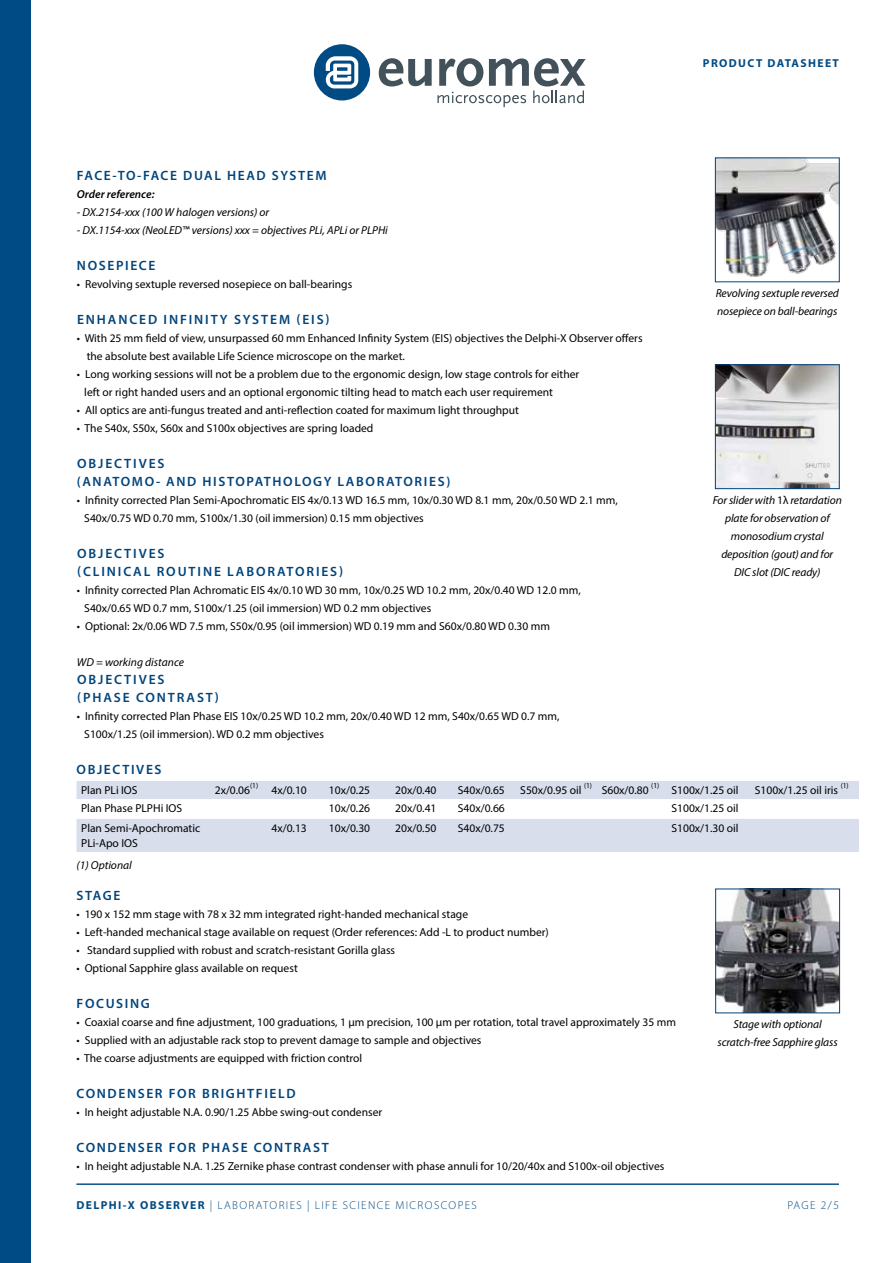
<style>
.page{position:relative;width:893px;height:1263px;background:#fff}
.page>*{position:absolute;margin:0;border:0;box-sizing:border-box;transform-origin:0 0}
.t1{font:600 13.5px/18px "Myriad Pro";letter-spacing:.12em;color:#00447c}
.t2{font:600 13.5px/18px "Myriad Pro";letter-spacing:.14em;color:#00447c;text-align:center}
.t3{font:11.55px/18px "Myriad Pro";color:#000}
.t4{font:italic 11.55px/18px "Myriad Pro";letter-spacing:-.01em;color:#000;text-align:center}
.t5{font:300 11.55px "Myriad Pro";letter-spacing:.12em;color:#004b85}
.t6{font:700 11.55px "Myriad Pro";letter-spacing:.12em;color:#004b85}
.t7{font:italic 600 11.55px "Myriad Pro";color:#000}
.t8{font:7.5px "Myriad Pro";color:#000}
.s1{font-style:normal}
.s2{font-weight:700}
</style>
<div class="page">
<div style="left:0;top:0;width:30px;height:1263px;background:#004b85"></div>
<svg style="left:314px;top:44px;width:56px;height:56px"></svg>
<svg style="left:379px;top:58px;width:207px;height:49px"></svg>
<hr style="left:77px;top:1184px;width:762px;height:1px;background:#004b85">
<img style="left:717px;top:891px;width:121px;height:120px">
<div style="left:715px;top:889px;width:125px;height:124px;border:1px solid #00447c"></div>
<svg style="left:717px;top:366px;width:120px;height:121px;background:#c6c5c6"></svg>
<div style="left:715px;top:364px;width:124px;height:125px;border:1px solid #00447c"></div>
<svg style="left:77px;top:781px;width:782px;height:71px;fill:#d8deec"></svg>
<img style="left:717px;top:160px;width:120px;height:117px">
<p class="t1" style="left:77px;top:166px;width:251px">FACE-TO-FACE DUAL HEAD SYSTEM</p>
<p class="t7" style="left:77px;top:187px;width:79px">Order reference:</p>
<p class="t4" style="left:77px;top:203px;width:194px">- DX.2154-xxx (100 W halogen versions) or</p>
<p class="t4" style="left:77px;top:221px;width:312px">- DX.1154-xxx (NeoLED™ versions) xxx = objectives PLi, APLi or PLPHi</p>
<p class="t1" style="left:77px;top:256px;width:80px">NOSEPIECE</p>
<p class="t3" style="left:77px;top:275px;width:277px">• Revolving sextuple reversed nosepiece on ball-bearings</p>
<p class="t1" style="left:77px;top:310px;width:19px">ENHANCED</p>
<p class="t1" style="left:164px;top:310px;width:14px">INFINITY</p>
<p class="t1" style="left:234px;top:310px;width:19px">SYSTEM</p>
<p class="t1" style="left:296px;top:310px;width:35px">(EIS)</p>
<p class="t3" style="left:87px;top:329px;width:557px;text-indent:-10px">• With 25 mm field of view, unsurpassed 60 mm Enhanced Infinity System (EIS) objectives the Delphi-X Observer offers the absolute best available Life Science microscope on the market.</p>
<p class="t3" style="left:84px;top:365px;width:496px;text-indent:-7px">• Long working sessions will not be a problem due to the ergonomic design, low stage controls for either left or right handed users and an optional ergonomic tilting head to match each user requirement</p>
<p class="t3" style="left:77px;top:401px;width:444px">• All optics are anti-fungus treated and anti-reflection coated for maximum light throughput</p>
<p class="t3" style="left:77px;top:419px;width:298px">• The S40x, S50x, S60x and S100x objectives are spring loaded</p>
<p class="t1" style="left:77px;top:454px;width:37px">OBJECTI</p>
<p class="t1" style="left:77px;top:454px;width:375px;text-indent:62px">VES<br>(ANATOMO- AND HISTOPATHOLOGY LABORATORIES)</p>
<p class="t3" style="left:84px;top:491px;width:535px;text-indent:-7px">• Infinity corrected Plan Semi-Apochromatic EIS 4x/0.13 WD 16.5 mm, 10x/0.30 WD 8.1 mm, 20x/0.50 WD 2.1 mm,<br>S40x/0.75 WD 0.70 mm, S100x/1.30 (oil immersion) 0.15 mm objectives</p>
<p class="t1" style="left:77px;top:544px;width:37px">OBJECTI</p>
<p class="t1" style="left:139px;top:544px;width:17px">VES</p>
<p class="t1" style="left:77px;top:562px;width:16px">(CLINICALROUTINELA</p>
<p class="t1" style="left:246px;top:562px;width:20px">BORATORIES</p>
<p class="t1" style="left:339px;top:562px;width:6px">)</p>
<p class="t3" style="left:84px;top:581px;width:498px;text-indent:-7px">• Infinity corrected Plan Achromatic EIS 4x/0.10 WD 30 mm, 10x/0.25 WD 10.2 mm, 20x/0.40 WD 12.0 mm,<br>S40x/0.65 WD 0.7 mm, S100x/1.25 (oil immersion) WD 0.2 mm objectives</p>
<p class="t3" style="left:77px;top:617px;width:475px">• Optional: 2x/0.06 WD 7.5 mm, S50x/0.95 (oil immersion) WD 0.19 mm and S60x/0.80 WD 0.30 mm</p>
<p class="t4" style="left:77px;top:653px;width:109px">WD = working distance</p>
<p class="t1" style="left:77px;top:670px;width:37px">OBJECTI</p>
<p class="t2" style="left:77px;top:670px;width:143px">VES<br>(PHASE CONTRAST)</p>
<p class="t3" style="left:84px;top:707px;width:477px;text-indent:-7px">• Infinity corrected Plan Phase EIS 10x/0.25 WD 10.2 mm, 20x/0.40 WD 12 mm, S40x/0.65 WD 0.7 mm,<br>S100x/1.25 (oil immersion). WD 0.2 mm objectives</p>
<p class="t1" style="left:77px;top:760px;width:87px">OBJ ECTIVES</p>
<p class="t6" style="left:703px;top:56px;width:138px">PRODUCT DATASHEET</p>
<p class="t4" style="left:716px;top:284px;width:125px;text-align:left">Revolving sextuple reversed nosepiece on ball-bearings</p>
<p class="t4" style="left:713px;top:491px;width:131px">For slider with <span class="s1">1λ</span> retardation plate for observation of monosodium crystal deposition (gout) and for<br>DIC slot (DIC ready)</p>
<p class="t8" style="left:250px;top:781px;width:10px">(1)</p>
<p class="t3" style="left:81px;top:781px;width:58px">Plan PLi IOS</p>
<p class="t3" style="left:215px;top:781px;width:37px">2x/0.06</p>
<p class="t3" style="left:271px;top:781px;width:37px">4x/0.10</p>
<p class="t3" style="left:329px;top:781px;width:43px">10x/0.25</p>
<p class="t3" style="left:395px;top:781px;width:43px">20x/0.40</p>
<p class="t3" style="left:458px;top:781px;width:49px">S40x/0.65</p>
<p class="t3" style="left:520px;top:781px;width:63px">S50x/0.95 oil</p>
<p class="t8" style="left:584px;top:781px;width:10px">(1)</p>
<p class="t8" style="left:651px;top:781px;width:10px">(1)</p>
<p class="t3" style="left:671px;top:781px;width:69px">S100x/1.25 oil</p>
<p class="t3" style="left:755px;top:781px;width:85px">S100x/1.25 oil iris</p>
<p class="t8" style="left:841px;top:781px;width:10px">(1)</p>
<p class="t3" style="left:602px;top:781px;width:49px">S60x/0.80</p>
<p class="t3" style="left:81px;top:799px;width:103px">Plan Phase PLPHi IOS</p>
<p class="t3" style="left:329px;top:799px;width:43px">10x/0.26</p>
<p class="t3" style="left:395px;top:799px;width:43px">20x/0.41</p>
<p class="t3" style="left:458px;top:799px;width:49px">S40x/0.66</p>
<p class="t3" style="left:671px;top:799px;width:69px">S100x/1.25 oil</p>
<p class="t3" style="left:81px;top:821px;width:121px;line-height:15px">Plan Semi-Apochromatic<br>PLi-Apo IOS</p>
<p class="t3" style="left:271px;top:819px;width:37px">4x/0.13</p>
<p class="t3" style="left:329px;top:819px;width:43px">10x/0.30</p>
<p class="t3" style="left:395px;top:819px;width:43px">20x/0.50</p>
<p class="t3" style="left:458px;top:819px;width:49px">S40x/0.75</p>
<p class="t3" style="left:671px;top:819px;width:69px">S100x/1.30 oil</p>
<p class="t4" style="left:77px;top:856px;width:57px">(1) Optional</p>
<p class="t1" style="left:77px;top:886px;width:45px">STAGE</p>
<p class="t3" style="left:77px;top:905px;width:393px">• 190 x 152 mm stage with 78 x 32 mm integrated right-handed mechanical stage</p>
<p class="t3" style="left:77px;top:923px;width:474px">• Left-handed mechanical stage available on request (Order references: Add -L to product number)</p>
<p class="t3" style="left:77px;top:941px;width:320px">• Standard supplied with robust and scratch-resistant Gorilla glass</p>
<p class="t3" style="left:77px;top:959px;width:223px">• Optional Sapphire glass available on request</p>
<p class="t1" style="left:77px;top:994px;width:75px">FOCUSING</p>
<p class="t3" style="left:77px;top:1013px;width:601px">• Coaxial coarse and fine adjustment, 100 graduations, 1 µm precision, 100 μm per rotation, total travel approximately 35 mm</p>
<p class="t3" style="left:77px;top:1031px;width:406px">• Supplied with an adjustable rack stop to prevent damage to sample and objectives</p>
<p class="t3" style="left:77px;top:1049px;width:287px">• The coarse adjustments are equipped with friction control</p>
<p class="t1" style="left:77px;top:1084px;width:221px">CONDENSER FOR BRIGHTFIELD</p>
<p class="t3" style="left:77px;top:1103px;width:307px">• In height adjustable N.A. 0.90/1.25 Abbe swing-out condenser</p>
<p class="t1" style="left:77px;top:1138px;width:254px">CONDENSER FOR PHASE CONTRAST</p>
<p class="t3" style="left:77px;top:1157px;width:589px">• In height adjustable N.A. 1.25 Zernike phase contrast condenser with phase annuli for 10/20/40x and S100x-oil objectives</p>
<p class="t4" style="left:718px;top:1015px;width:122px">Stage with optional scratch-free Sapphire glass</p>
<p class="t5" style="left:77px;top:1198px;width:402px"><span class="s2">DELPHI-X OBSERVER</span> | LABORATORIES | LIFE SCIENCE MICROSCOPES</p>
<p class="t5" style="left:787px;top:1198px;width:53px">PAGE 2/5</p>
</div>
